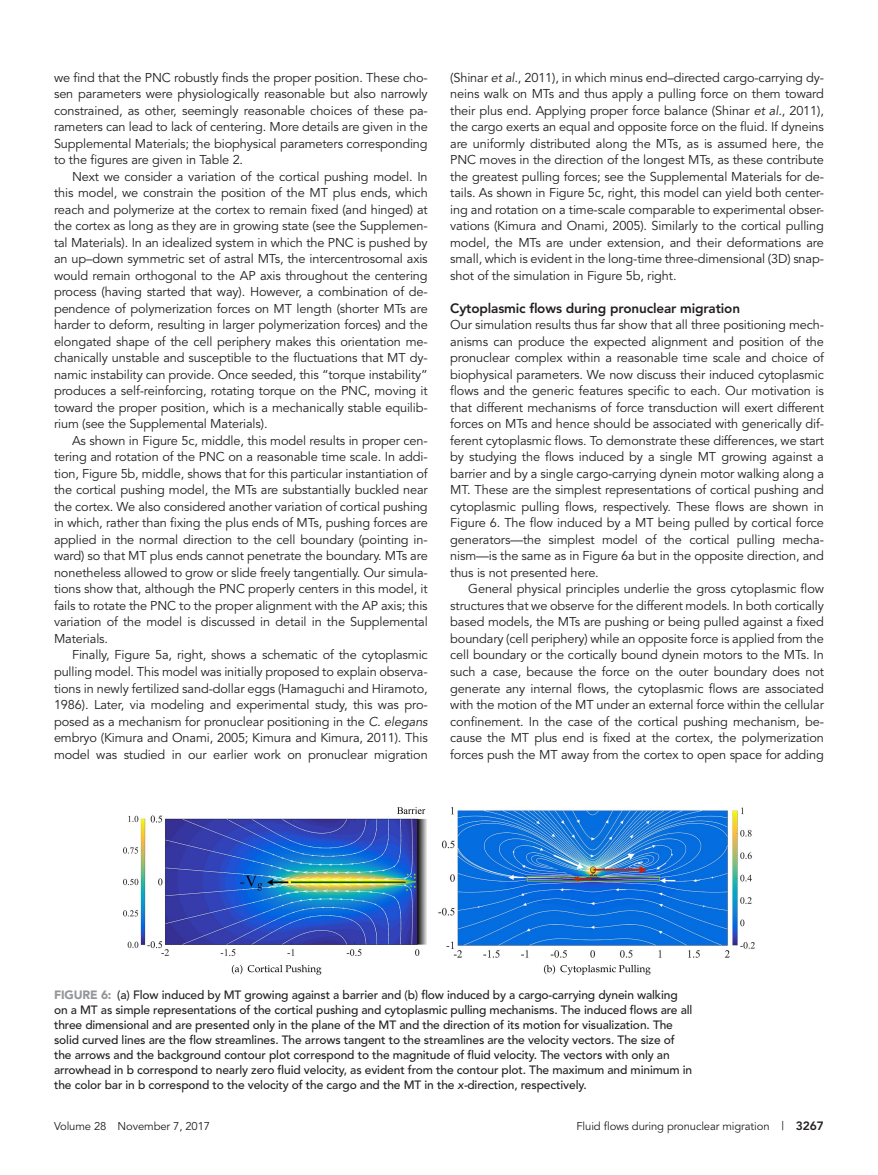
<style>
.page{position:relative;width:878px;height:1175px;background:#fff}
.page>*{position:absolute;margin:0;border:0;box-sizing:border-box;transform-origin:0 0}
.t1{font:800 13.5px "Avenir";letter-spacing:-.01em;color:#231f20}
.Para{font:12.75px/16.5px "Avenir";letter-spacing:-.01em;color:#231f20;text-align:justify}
.ParaFL{font:12.75px/16.5px "Avenir";letter-spacing:-.01em;color:#231f20;text-align:justify}
.FigCaption_35_5p{font:500 12px/15px "Avenir";letter-spacing:-.01em;color:#231f20}
.t2{font:11.25px "Avenir";letter-spacing:-.01em;color:#231f20}
.s1{font-style:italic}
.s2{font-weight:900;color:#939598}
.s3{font-size:12px}
.s4{font-weight:800;font-size:12px}
</style>
<div class="page">
<img style="left:124px;top:807px;width:630px;height:167px">
<p class="ParaFL" style="left:54px;top:69px;width:375px">we find that the PNC robustly finds the proper position. These cho&shy;sen parameters were physiologically reasonable but also narrowly constrained, as other, seemingly reasonable choices of these pa&shy;rameters can lead to lack of centering. More details are given in the Supplemental Materials; the biophysical parameters corresponding to the figures are given in Table 2.</p>
<p class="Para" style="left:54px;top:168px;width:375px;text-indent:18px">Next we consider a variation of the cortical pushing model. In this model, we constrain the position of the MT plus ends, which reach and polymerize at the cortex to remain fixed (and hinged) at the cortex as long as they are in growing state (see the Supplemen&shy;tal Materials). In an idealized system in which the PNC is pushed by an up–down symmetric set of astral MTs, the intercentrosomal axis would remain orthogonal to the AP axis throughout the centering process (having started that way). However, a combination of de&shy;pendence of polymerization forces on MT length (shorter MTs are harder to deform, resulting in larger polymerization forces) and the elongated shape of the cell periphery makes this orientation me&shy;chanically unstable and susceptible to the fluctuations that MT dy&shy;namic instability can provide. Once seeded, this “torque instability” produces a self-reinforcing, rotating torque on the PNC, moving it toward the proper position, which is a mechanically stable equilib&shy;rium (see the Supplemental Materials).</p>
<p class="Para" style="left:54px;top:432px;width:375px;text-indent:18px">As shown in Figure 5c, middle, this model results in proper cen&shy;tering and rotation of the PNC on a reasonable time scale. In addi&shy;tion, Figure 5b, middle, shows that for this particular instantiation of the cortical pushing model, the MTs are substantially buckled near the cortex. We also considered another variation of cortical pushing in which, rather than fixing the plus ends of MTs, pushing forces are applied in the normal direction to the cell boundary (pointing in&shy;ward) so that MT plus ends cannot penetrate the boundary. MTs are nonetheless allowed to grow or slide freely tangentially. Our simula&shy;tions show that, although the PNC properly centers in this model, it fails to rotate the PNC to the proper alignment with the AP axis; this variation of the model is discussed in detail in the Supplemental Materials.</p>
<p class="Para" style="left:54px;top:647px;width:375px;text-indent:18px">Finally, Figure 5a, right, shows a schematic of the cytoplasmic pulling model. This model was initially proposed to explain observa&shy;tions in newly fertilized sand-dollar eggs (Hamaguchi and Hiramoto, 1986). Later, via modeling and experimental study, this was pro&shy;posed as a mechanism for pronuclear positioning in the <span class="s1">C. elegans </span>embryo (Kimura and Onami, 2005; Kimura and Kimura, 2011). This model was studied in our earlier work on pronuclear migration</p>
<p class="Para" style="left:450px;top:69px;width:375px">(Shinar <span class="s1">et al.</span>, 2011), in which minus end–directed cargo-carrying dy&shy;neins walk on MTs and thus apply a pulling force on them toward their plus end. Applying proper force balance (Shinar <span class="s1">et al.</span>, 2011), the cargo exerts an equal and opposite force on the fluid. If dyneins are uniformly distributed along the MTs, as is assumed here, the PNC moves in the direction of the longest MTs, as these contribute the greatest pulling forces; see the Supplemental Materials for de&shy;tails. As shown in Figure 5c, right, this model can yield both center&shy;ing and rotation on a time-scale comparable to experimental obser&shy;vations (Kimura and Onami, 2005). Similarly to the cortical pulling model, the MTs are under extension, and their deformations are small, which is evident in the long-time three-dimensional (3D) snap&shy;shot of the simulation in Figure 5b, right.</p>
<h2 class="t1" style="left:450px;top:300px;width:291px">Cytoplasmic flows during pronuclear migration</h2>
<p class="ParaFL" style="left:450px;top:317px;width:375px">Our simulation results thus far show that all three positioning mech&shy;anisms can produce the expected alignment and position of the pronuclear complex within a reasonable time scale and choice of biophysical parameters. We now discuss their induced cytoplasmic flows and the generic features specific to each. Our motivation is that different mechanisms of force transduction will exert different forces on MTs and hence should be associated with generically dif&shy;ferent cytoplasmic flows. To demonstrate these differences, we start by studying the flows induced by a single MT growing against a barrier and by a single cargo-carrying dynein motor walking along a MT. These are the simplest representations of cortical pushing and cytoplasmic pulling flows, respectively. These flows are shown in Figure 6. The flow induced by a MT being pulled by cortical force generators—the simplest model of the cortical pulling mecha&shy;nism—is the same as in Figure 6a but in the opposite direction, and thus is not presented here.</p>
<p class="Para" style="left:450px;top:581px;width:375px;text-indent:18px">General physical principles underlie the gross cytoplasmic flow structures that we observe for the different models. In both cortically based models, the MTs are pushing or being pulled against a fixed boundary (cell periphery) while an opposite force is applied from the cell boundary or the cortically bound dynein motors to the MTs. In such a case, because the force on the outer boundary does not generate any internal flows, the cytoplasmic flows are associated with the motion of the MT under an external force within the cellular confinement. In the case of the cortical pushing mechanism, be&shy;cause the MT plus end is fixed at the cortex, the polymerization forces push the MT away from the cortex to open space for adding</p>
<p class="FigCaption_35_5p" style="left:54px;top:987px;width:640px"><span class="s2">FIGURE 6:</span> (a) Flow induced by MT growing against a barrier and (b) flow induced by a cargo-carrying dynein walking on a MT as simple representations of the cortical pushing and cytoplasmic pulling mechanisms. The induced flows are all three dimensional and are presented only in the plane of the MT and the direction of its motion for visualization. The solid curved lines are the flow streamlines. The arrows tangent to the streamlines are the velocity vectors. The size of the arrows and the background contour plot correspond to the magnitude of fluid velocity. The vectors with only an arrowhead in b correspond to nearly zero fluid velocity, as evident from the contour plot. The maximum and minimum in the color bar in b correspond to the velocity of the cargo and the MT in the <span class="s1">x-</span>direction, respectively.</p>
<p class="t2" style="left:54px;top:1119px;width:158px">Volume 28 November 7, 2017</p>
<p class="t2" style="left:576px;top:1119px;width:249px">Fluid flows during pronuclear migration <span class="s3">|</span> <span class="s4">3267</span></p>
</div>
